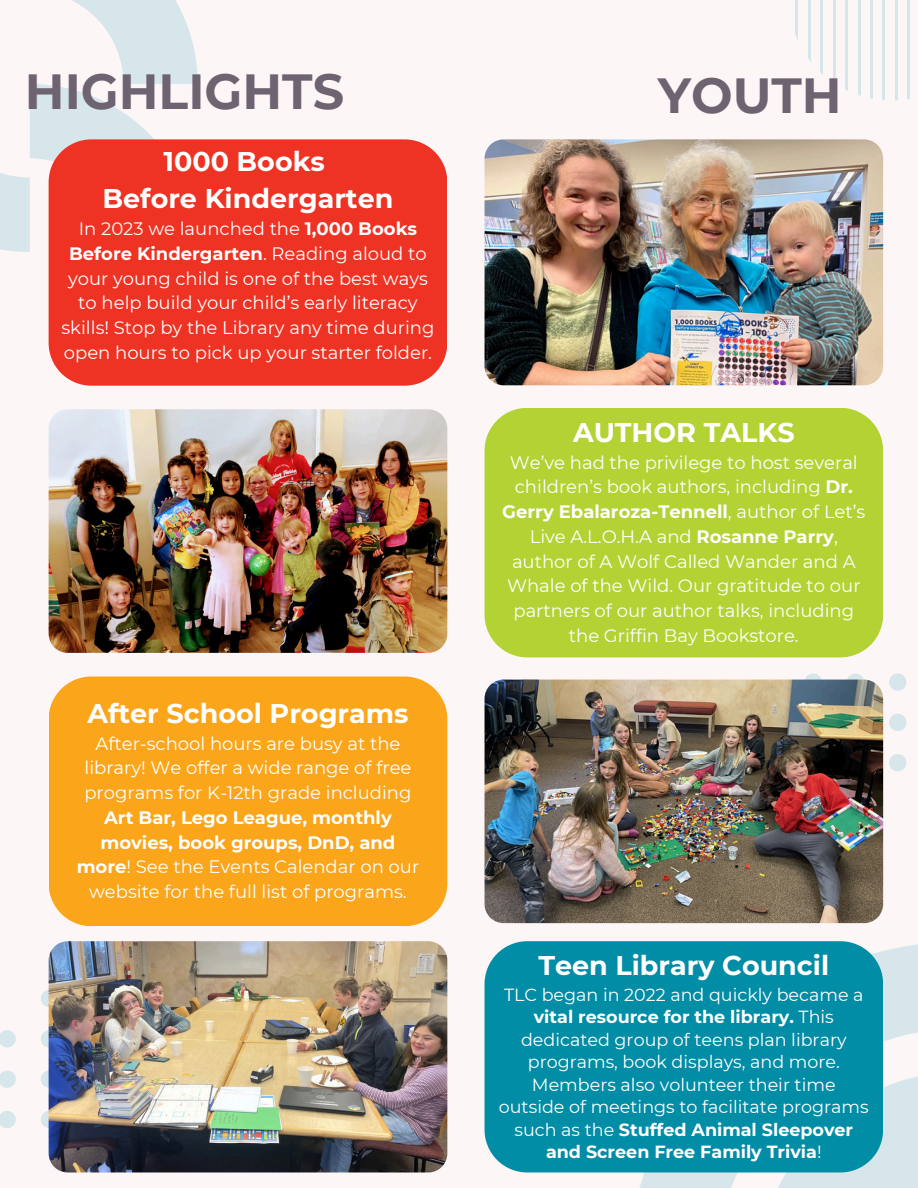
<style>
.page{position:relative;width:918px;height:1188px;background:#fdf6f6}
.page>*{position:absolute;margin:0;border:0;box-sizing:border-box;transform-origin:0 0}
.t1{font:700 49.2px "Montserrat";color:#6d6371}
.t2{font:700 27px "Montserrat";color:#fff}
.t3{font:18px/24.8px "Montserrat";color:#fff;text-align:center}
.t4{font:17.55px/22.5px "Montserrat";color:#fff;text-align:center}
.s1{font-weight:700}
</style>
<div class="page">
<svg style="left:0;top:0;width:198px;height:252px"></svg>
<svg style="left:30px;top:84px;width:168px;height:168px"></svg>
<svg style="left:628px;top:944px;width:290px;height:244px;fill:#d7e6ea"></svg>
<svg style="left:758px;top:1071px;width:160px;height:117px"></svg>
<hr style="left:796px;top:0;width:2px;height:101px;background:#028da6">
<hr style="left:808px;top:0;width:3px;height:101px;background:#028da6">
<hr style="left:821px;top:0;width:2px;height:101px;background:#028da6">
<hr style="left:833px;top:0;width:2px;height:101px;background:#028da6">
<hr style="left:845px;top:0;width:3px;height:101px;background:#028da6">
<hr style="left:858px;top:0;width:2px;height:101px;background:#028da6">
<hr style="left:870px;top:0;width:3px;height:101px;background:#028da6">
<hr style="left:883px;top:0;width:2px;height:101px;background:#028da6">
<hr style="left:895px;top:0;width:3px;height:101px;background:#028da6">
<hr style="left:908px;top:0;width:2px;height:101px;background:#028da6">
<svg style="left:805px;top:673px;width:17px;height:7px"></svg>
<svg style="left:847px;top:673px;width:17px;height:7px"></svg>
<svg style="left:889px;top:673px;width:17px;height:18px"></svg>
<svg style="left:889px;top:714px;width:17px;height:17px"></svg>
<svg style="left:889px;top:754px;width:17px;height:17px"></svg>
<div style="left:49px;top:139px;width:398px;height:247px;background:#ee3223"></div>
<div style="left:49px;top:677px;width:398px;height:249px;background:#faa51a"></div>
<div style="left:485px;top:941px;width:398px;height:231px;background:#028da6"></div>
<div style="left:485px;top:408px;width:398px;height:249px;background:#b3d334"></div>
<img style="left:485px;top:680px;width:398px;height:243px">
<img style="left:49px;top:409px;width:398px;height:244px">
<img style="left:485px;top:139px;width:398px;height:246px">
<svg style="left:41px;top:990px;width:8px;height:17px"></svg>
<svg style="left:41px;top:1030px;width:8px;height:18px"></svg>
<svg style="left:41px;top:1071px;width:8px;height:17px"></svg>
<svg style="left:41px;top:1111px;width:8px;height:17px"></svg>
<svg style="left:0;top:1030px;width:16px;height:18px"></svg>
<svg style="left:0;top:1071px;width:16px;height:17px"></svg>
<svg style="left:0;top:1111px;width:16px;height:17px"></svg>
<img style="left:49px;top:941px;width:398px;height:231px">
<h1 class="t1" style="left:25px;top:62px;width:321px">HIGHLIGHTS</h1>
<p class="t1" style="left:658px;top:65px;width:185px">YOUTH</p>
<p class="t2" style="left:163px;top:145px;width:163px">1000 Books</p>
<p class="t2" style="left:103px;top:182px;width:292px">Before Kindergarten</p>
<p class="t3" style="left:62px;top:216px;width:374px">In 2023 we launched the <span class="s1">1,000 Books Before Kindergarten</span>. Reading aloud to your young child is one of the best ways to help build your child’s early literacy skills! Stop by the Library any time during open hours to pick up your starter folder.</p>
<p class="t2" style="left:87px;top:697px;width:323px">After School Programs</p>
<p class="t3" style="left:77px;top:731px;width:344px">After-school hours are busy at the library! We offer a wide range of free programs for K-12th grade including <span class="s1">Art Bar, Lego League, monthly movies, book groups, DnD, and more</span>! See the Events Calendar on our website for the full list of programs.</p>
<p class="t2" style="left:573px;top:415px;width:223px">AUTHOR TALKS</p>
<p class="t3" style="left:502px;top:450px;width:365px">We’ve had the privilege to host several children’s book authors, including <span class="s1">Dr.<br>Gerry Ebalaroza-Tennell</span>, author of Let’s Live A.L.O.H.A and <span class="s1">Rosanne Parry</span>, author of A Wolf Called Wander and A Whale of the Wild. Our gratitude to our partners of our author talks, including the Griffin Bay Bookstore.</p>
<p class="t2" style="left:538px;top:949px;width:292px">Teen Library Council</p>
<h1 class="t4" style="left:499px;top:983px;width:371px">TLC began in 2022 and quickly became a <span class="s1">vital resource for the library.</span> This dedicated group of teens plan library programs, book displays, and more.<br>Members also volunteer their time outside of meetings to facilitate programs such as the <span class="s1">Stuffed Animal Sleepover and Screen Free Family Trivia</span>!</h1>
</div>
